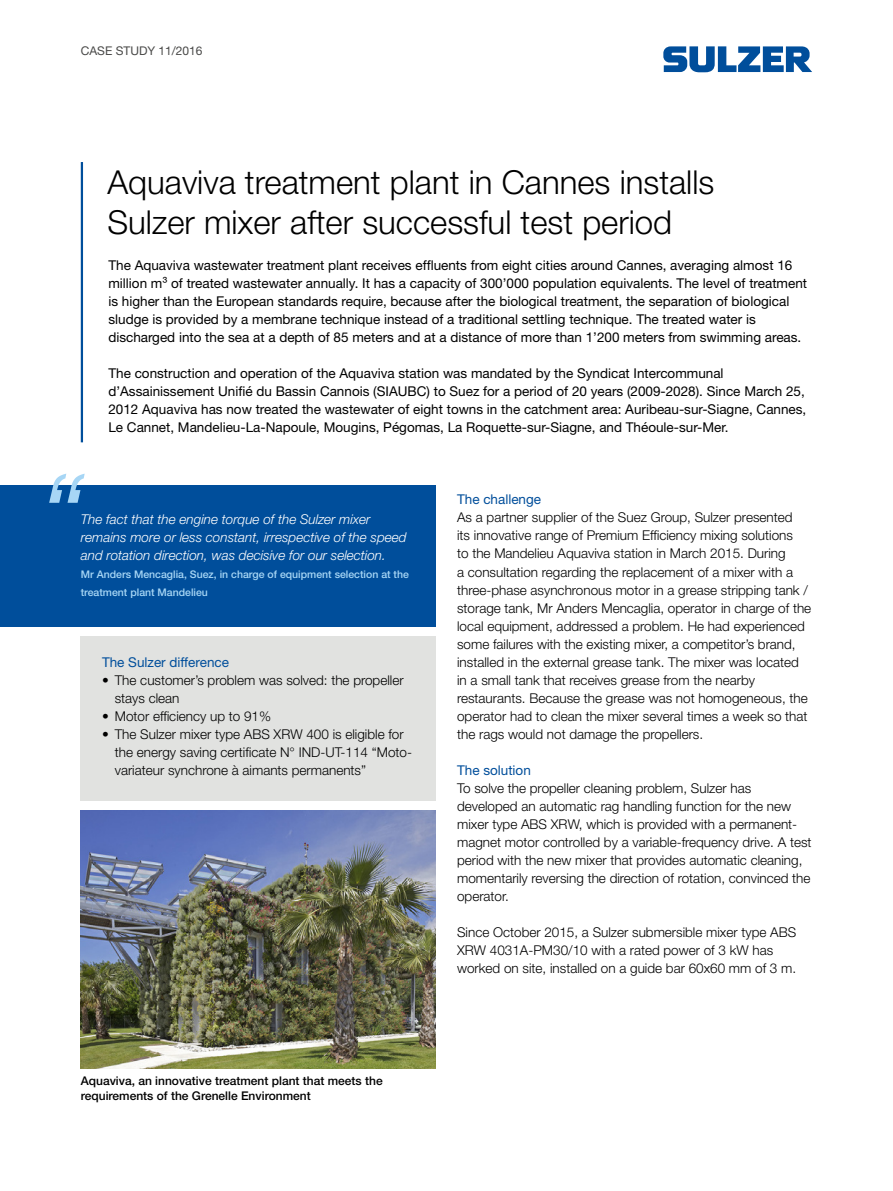
<style>
.page{position:relative;width:893px;height:1191px;background:#fff}
.page>*{position:absolute;margin:0;border:0;box-sizing:border-box;transform-origin:0 0}
.Cover_title{font:300 33px/39.6px "Helvetica Neue LT Pro";color:#000}
.Body_text{font:300 13.5px/18px "Helvetica Neue LT Pro";color:#000}
.Lead_text{font:13.5px/18px "Helvetica Neue LT Pro";color:#000}
.t1{font:italic 300 13.5px/18px "Helvetica Neue LT Pro";color:#fff}
.Subtitle_blue{font:13.5px "Helvetica Neue LT Pro";color:#004e9b}
.Caption_black{font:500 12px/15px "Helvetica Neue LT Pro";color:#000}
.CASE_STUDY{font:12px "Helvetica Neue LT Pro";color:#4a4a49}
.Quoted_person{font:500 10.5px/18px "Helvetica Neue LT Pro";color:#a7d6f5}
</style>
<div class="page">
<div style="left:81px;top:636px;width:355px;height:164px;background:#e1e2e0"></div>
<hr style="left:81px;top:162px;width:2px;height:280px;background:#004e9b">
<svg style="left:663px;top:46px;width:149px;height:26px"></svg>
<div style="left:0;top:485px;width:436px;height:141px;background:#004e9b"></div>
<svg style="left:49px;top:473px;width:36px;height:30px"></svg>
<img style="left:81px;top:810px;width:355px;height:258px">
<p class="CASE_STUDY" style="left:81px;top:43px;width:123px">CASE STUDY 11/2016</p>
<p class="Cover_title" style="left:107px;top:162px;width:608px">Aquaviva treatment plant in Cannes installs<br>Sulzer mixer after successful test period</p>
<p class="Lead_text" style="left:108px;top:256px;width:700px">The Aquaviva wastewater treatment plant receives effluents from eight cities around Cannes, averaging almost 16 million m³ of treated wastewater annually. It has a capacity of 300’000 population equivalents. The level of treatment is higher than the European standards require, because after the biological treatment, the separation of biological sludge is provided by a membrane technique instead of a traditional settling technique. The treated water is discharged into the sea at a depth of 85 meters and at a distance of more than 1’200 meters from swimming areas.</p>
<p class="Lead_text" style="left:108px;top:364px;width:699px">The construction and operation of the Aquaviva station was mandated by the Syndicat Intercommunal d’Assainissement Unifié du Bassin Cannois (SIAUBC) to Suez for a period of 20 years (2009-2028). Since March 25, 2012 Aquaviva has now treated the wastewater of eight towns in the catchment area: Auribeau-sur-Siagne, Cannes, Le Cannet, Mandelieu-La-Napoule, Mougins, Pégomas, La Roquette-sur-Siagne, and Théoule-sur-Mer.</p>
<p class="t1" style="left:81px;top:510px;width:327px">The fact that the engine torque of the Sulzer mixer remains more or less constant, irrespective of the speed and rotation direction, was decisive for our selection.</p>
<p class="Quoted_person" style="left:81px;top:565px;width:330px">Mr Anders Mencaglia, Suez, in charge of equipment selection at the treatment plant Mandelieu</p>
<p class="Subtitle_blue" style="left:102px;top:653px;width:128px">The Sulzer difference</p>
<p class="Body_text" style="left:115px;top:670px;width:290px;text-indent:-13px">• The customer’s problem was solved: the propeller stays clean</p>
<p class="Body_text" style="left:102px;top:706px;width:171px">• Motor efficiency up to 91%</p>
<p class="Body_text" style="left:115px;top:724px;width:299px;text-indent:-13px">• The Sulzer mixer type ABS XRW 400 is eligible for the energy saving certificate N° IND-UT-114 “Moto&shy;variateur synchrone à aimants permanents”</p>
<p class="Caption_black" style="left:81px;top:1073px;width:303px">Aquaviva, an innovative treatment plant that meets the requirements of the Grenelle Environment</p>
<p class="Subtitle_blue" style="left:457px;top:491px;width:86px">The challenge</p>
<p class="Body_text" style="left:457px;top:508px;width:356px">As a partner supplier of the Suez Group, Sulzer presented<br>its innovative range of Premium Efficiency mixing solutions<br>to the Mandelieu Aquaviva station in March 2015. During<br>a consultation regarding the replacement of a mixer with a three-phase asynchronous motor in a grease stripping tank / storage tank, Mr Anders Mencaglia, operator in charge of the local equipment, addressed a problem. He had experienced some failures with the existing mixer, a competitor’s brand, installed in the external grease tank. The mixer was located in a small tank that receives grease from the nearby restaurants. Because the grease was not homogeneous, the operator had to clean the mixer several times a week so that the rags would not damage the propellers.</p>
<p class="Subtitle_blue" style="left:457px;top:761px;width:75px">The solution</p>
<p class="Body_text" style="left:457px;top:778px;width:356px">To solve the propeller cleaning problem, Sulzer has developed an automatic rag handling function for the new mixer type ABS XRW, which is provided with a permanent&shy;magnet motor controlled by a variable-frequency drive. A test period with the new mixer that provides automatic cleaning, momentarily reversing the direction of rotation, convinced the operator.</p>
<p class="Body_text" style="left:457px;top:922px;width:341px">Since October 2015, a Sulzer submersible mixer type ABS<br>XRW 4031A-PM30/10 with a rated power of 3 kW has worked on site, installed on a guide bar 60x60 mm of 3 m.</p>
</div>
